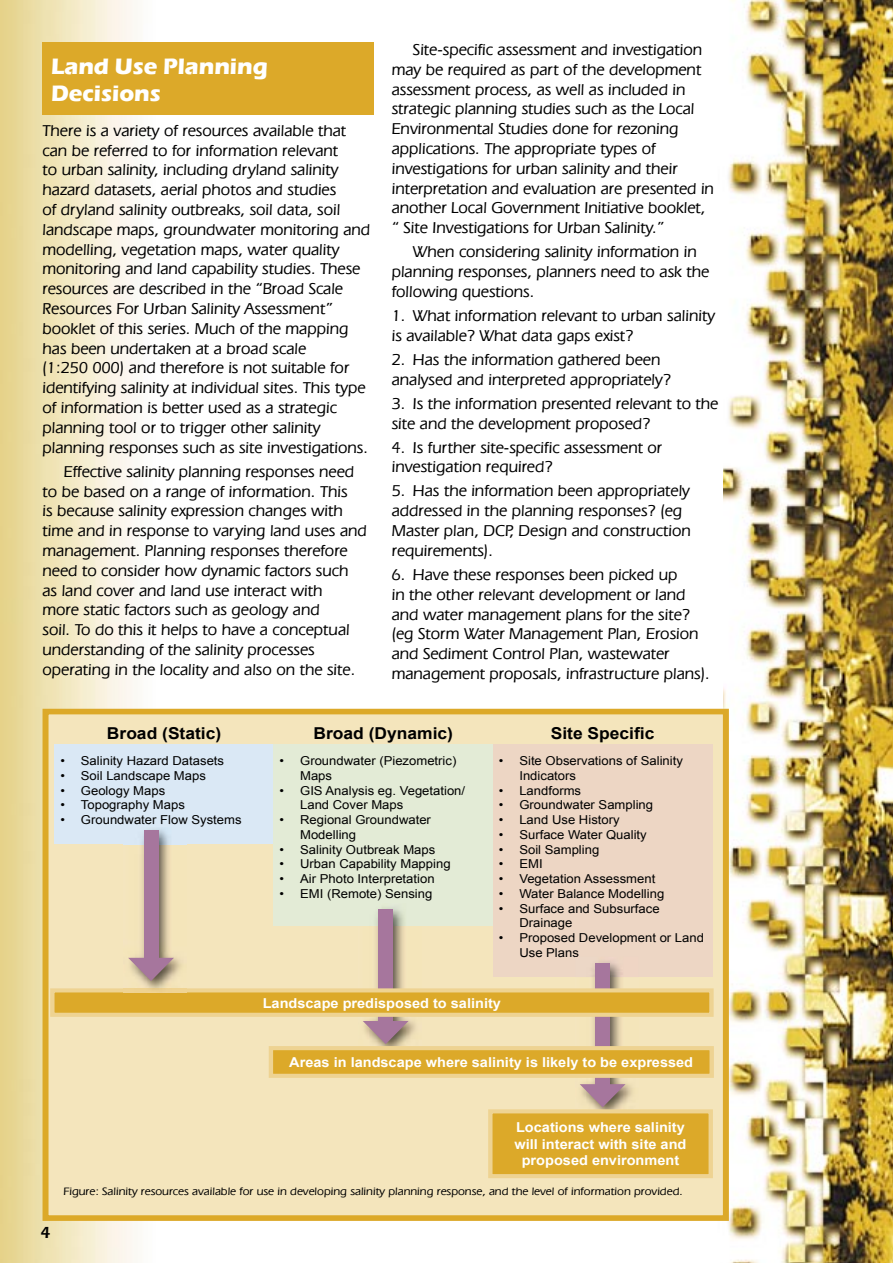
<style>
.page{position:relative;width:893px;height:1263px;background:#fff}
.page>*{position:absolute;margin:0;border:0;box-sizing:border-box;transform-origin:0 0}
.t1{font:700 22.95px/27px "Eras ITC";color:#fff}
.t2{font:500 16.5px/19.8px "Eras IT Cby BT";color:#000}
.t3{font:600 16.5px "Eras ITC";color:#000}
.t4{font:700 16.35px "Arial";color:#000;scale:1.06 1}
.t5{font:700 13.65px/16.4px "Arial";color:#fff;text-align:center;scale:1.06 1}
.t6{font:12.3px/14.7px "Arial";color:#000;scale:1.06 1}
.t7{font:500 11.25px "Eras IT Cby BT";color:#000;scale:1.06 1}
</style>
<div class="page">
<img style="left:0;top:0;width:412px;height:1263px">
<img style="left:723px;top:0;width:170px;height:1263px">
<div style="left:43px;top:43px;width:331px;height:72px;background:#dca929"></div>
<svg style="left:43px;top:709px;width:686px;height:512px;background:#f1dfae"></svg>
<div style="left:55px;top:744px;width:219px;height:100px;background:#dae8f5"></div>
<div style="left:274px;top:744px;width:219px;height:182px;background:#e3ebd6"></div>
<div style="left:493px;top:744px;width:219px;height:233px;background:#edd6c4"></div>
<img style="left:358px;top:907px;width:63px;height:81px">
<div style="left:378px;top:910px;width:15px;height:120px;background:#a6769d"></div>
<img style="left:575px;top:961px;width:63px;height:27px">
<img style="left:575px;top:1078px;width:63px;height:6px">
<div style="left:595px;top:963px;width:15px;height:130px;background:#a6769d"></div>
<svg style="left:488px;top:1084px;width:225px;height:94px;background:#e0b959"></svg>
<svg style="left:50px;top:988px;width:664px;height:90px;background:#e7c77a"></svg>
<img style="left:124px;top:829px;width:63px;height:165px">
<img style="left:127px;top:824px;width:49px;height:1px">
<div style="left:144px;top:831px;width:14px;height:136px;background:#a6769d"></div>
<svg style="left:128px;top:958px;width:46px;height:23px"></svg>
<h1 class="t1" style="left:51px;top:53px;width:218px">Land Use Planning<br>Decisions</h1>
<p class="t2" style="left:43px;top:120px;width:329px">There is a variety of resources available that can be referred to for information relevant<br>to urban salinity, including dryland salinity hazard datasets, aerial photos and studies<br>of dryland salinity outbreaks, soil data, soil landscape maps, groundwater monitoring and modelling, vegetation maps, water quality monitoring and land capability studies. These resources are described in the “Broad Scale Resources For Urban Salinity Assessment” booklet of this series. Much of the mapping has been undertaken at a broad scale<br>(1:250 000) and therefore is not suitable for identifying salinity at individual sites. This type of information is better used as a strategic planning tool or to trigger other salinity planning responses such as site investigations.</p>
<p class="t2" style="left:43px;top:461px;width:326px;text-indent:21px">Effective salinity planning responses need to be based on a range of information. This<br>is because salinity expression changes with time and in response to varying land uses and management. Planning responses therefore need to consider how dynamic factors such as land cover and land use interact with<br>more static factors such as geology and<br>soil. To do this it helps to have a conceptual understanding of the salinity processes operating in the locality and also on the site.</p>
<p class="t2" style="left:392px;top:39px;width:324px;text-indent:21px">Site-specific assessment and investigation may be required as part of the development assessment process, as well as included in strategic planning studies such as the Local Environmental Studies done for rezoning applications. The appropriate types of investigations for urban salinity and their interpretation and evaluation are presented in another Local Government Initiative booklet, “ Site Investigations for Urban Salinity.”</p>
<p class="t2" style="left:392px;top:242px;width:319px;text-indent:21px">When considering salinity information in planning responses, planners need to ask the following questions.</p>
<p class="t2" style="left:392px;top:305px;width:325px">1. What information relevant to urban salinity is available? What data gaps exist?</p>
<p class="t2" style="left:392px;top:349px;width:281px">2. Has the information gathered been analysed and interpreted appropriately?</p>
<p class="t2" style="left:392px;top:393px;width:328px">3. Is the information presented relevant to the site and the development proposed?</p>
<p class="t2" style="left:392px;top:437px;width:272px">4. Is further site-specific assessment or investigation required?</p>
<p class="t2" style="left:392px;top:481px;width:301px">5. Has the information been appropriately addressed in the planning responses? (eg Master plan, DCP, Design and construction requirements).</p>
<p class="t2" style="left:392px;top:564px;width:319px">6. Have these responses been picked up<br>in the other relevant development or land and water management plans for the site? (eg Storm Water Management Plan, Erosion and Sediment Control Plan, wastewater management proposals, infrastructure plans).</p>
<p class="t4" style="left:107px;top:722px;width:109px">Broad (Static)</p>
<p class="t4" style="left:314px;top:722px;width:133px">Broad (Dynamic)</p>
<p class="t4" style="left:551px;top:722px;width:99px">Site Specific</p>
<p class="t6" style="left:60px;top:753px;width:156px">• Salinity Hazard Datasets</p>
<p class="t6" style="left:60px;top:768px;width:139px">• Soil Landscape Maps</p>
<p class="t6" style="left:60px;top:783px;width:100px">• Geology Maps</p>
<p class="t6" style="left:60px;top:798px;width:119px">• Topography Maps</p>
<p class="t6" style="left:60px;top:812px;width:172px">• Groundwater Flow Systems</p>
<p class="t6" style="left:519px;top:753px;width:156px;text-indent:-21px">• Site Observations of Salinity<br>Indicators</p>
<p class="t6" style="left:499px;top:783px;width:79px">• Landforms</p>
<p class="t6" style="left:499px;top:798px;width:147px">• Groundwater Sampling</p>
<p class="t6" style="left:499px;top:812px;width:116px">• Land Use History</p>
<p class="t6" style="left:499px;top:827px;width:141px">• Surface Water Quality</p>
<p class="t6" style="left:499px;top:842px;width:96px">• Soil Sampling</p>
<p class="t6" style="left:499px;top:857px;width:43px">• EMI</p>
<p class="t6" style="left:499px;top:871px;width:149px">• Vegetation Assessment</p>
<p class="t6" style="left:499px;top:886px;width:158px">• Water Balance Modelling</p>
<p class="t6" style="left:519px;top:901px;width:134px;text-indent:-21px">• Surface and Subsurface<br>Drainage</p>
<p class="t6" style="left:519px;top:930px;width:176px;text-indent:-21px">• Proposed Development or Land<br>Use Plans</p>
<p class="t6" style="left:300px;top:753px;width:149px;text-indent:-21px">• Groundwater (Piezometric)<br>Maps</p>
<p class="t6" style="left:300px;top:783px;width:157px;text-indent:-21px">• GIS Analysis eg. Vegetation/<br>Land Cover Maps</p>
<p class="t6" style="left:300px;top:812px;width:125px;text-indent:-21px">• Regional Groundwater<br>Modelling</p>
<p class="t6" style="left:280px;top:842px;width:148px">• Salinity Outbreak Maps</p>
<p class="t6" style="left:280px;top:857px;width:163px">• Urban Capability Mapping</p>
<p class="t6" style="left:280px;top:871px;width:148px">• Air Photo Interpretation</p>
<p class="t6" style="left:280px;top:886px;width:146px">• EMI (Remote) Sensing</p>
<p class="t5" style="left:263px;top:995px;width:226px">Landscape predisposed to salinity</p>
<p class="t5" style="left:289px;top:1054px;width:382px">Areas in landscape where salinity is likely to be expressed</p>
<p class="t3" style="left:40px;top:1223px;width:12px">4</p>
<p class="t5" style="left:514px;top:1120px;width:164px">Locations where salinity will interact with site and proposed environment</p>
<p class="t7" style="left:64px;top:1184px;width:586px">Figure: Salinity resources available for use in developing salinity planning response, and the level of information provided.</p>
</div>
